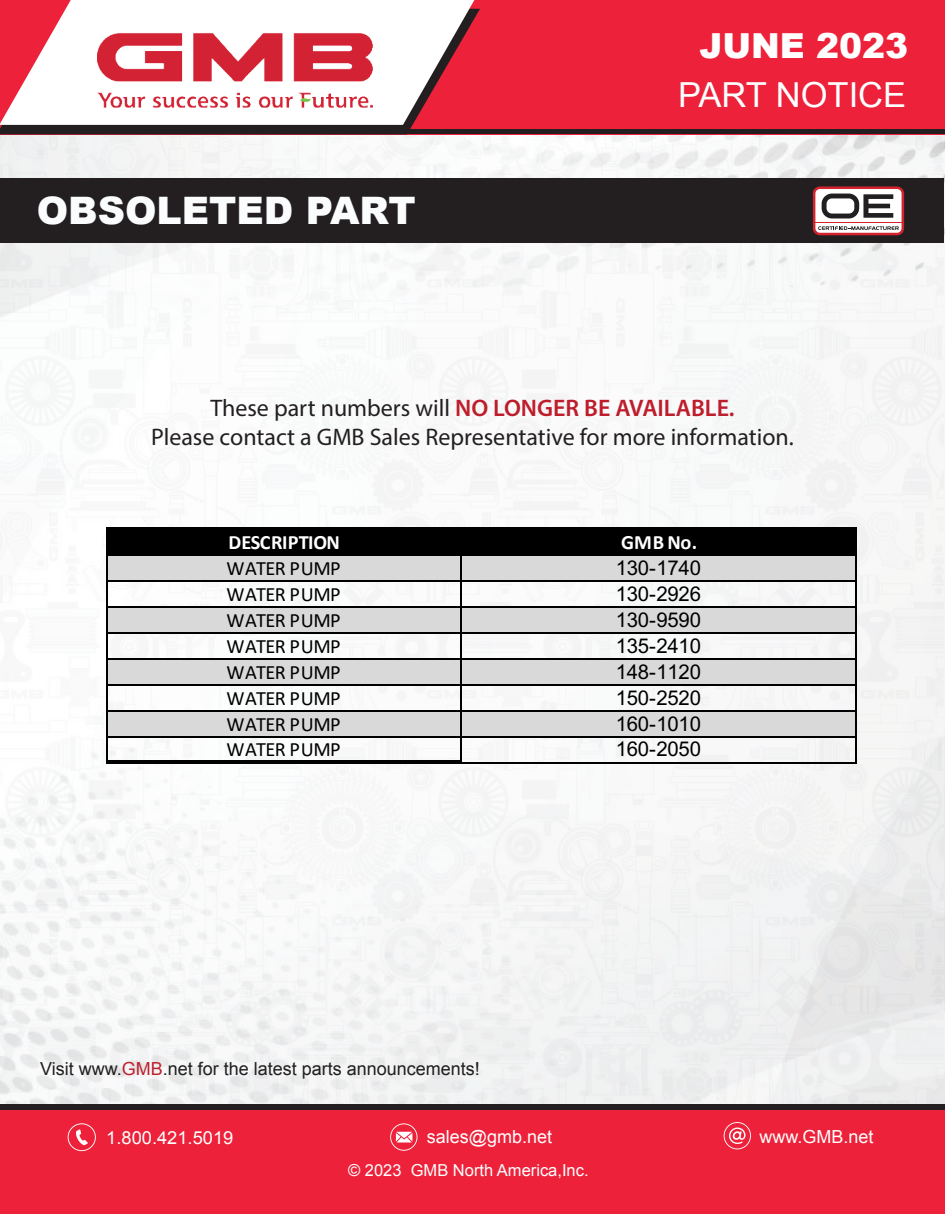
<style>
.page{position:relative;width:945px;height:1215px;background:#fff}
.page>*{position:absolute;margin:0;border:0;box-sizing:border-box;transform-origin:0 0}
.t1{font:900 37.8px "Arial";color:#fbfcfd}
.t2{font:34.5px "Arial";color:#fff}
.t3{font:900 34.5px "Arial";color:#fff}
.t4{font:24px/28.8px "Myriad Pro";color:#231f20;text-align:center}
.t5{font:20.4px "Calibri";color:#000}
.t6{font:20.4px "Arial";color:#000}
.t7{font:700 20.4px "Calibri";color:#fff}
.t8{font:18px "Arial";color:#211f1f}
.t9{font:18px "Arial";color:#fff}
.t10{font:16.5px "Arial";color:#fff}
.s1{font-weight:600;color:#be1d2c}
.s2{color:#be1f2d}
</style>
<div class="page">
<img style="left:0;top:134px;width:944px;height:970px">
<div style="left:0;top:0;width:944px;height:134px;background:#ed2139"></div>
<div style="left:0;top:129px;width:944px;height:5px;background:#231f20"></div>
<div style="left:0;top:1110px;width:944px;height:104px;background:#ed2139"></div>
<div style="left:0;top:1104px;width:944px;height:6px;background:#231f20"></div>
<svg style="left:68px;top:1123px;width:28px;height:28px"></svg>
<svg style="left:0;top:9px;width:480px;height:120px;fill:#231f20"></svg>
<svg style="left:390px;top:1123px;width:28px;height:28px"></svg>
<svg style="left:724px;top:1122px;width:27px;height:27px"></svg>
<svg style="left:0;top:0;width:475px;height:125px;fill:#fff"></svg>
<img style="left:84px;top:25px;width:306px;height:90px">
<div style="left:0;top:179px;width:944px;height:64px;background:#231f20"></div>
<svg style="left:813px;top:186px;width:91px;height:49px"></svg>
<div style="left:108px;top:530px;width:749px;height:26px;background:#000"></div>
<div style="left:108px;top:554px;width:749px;height:28px;background:#d9d9d9"></div>
<div style="left:108px;top:606px;width:749px;height:28px;background:#d9d9d9"></div>
<div style="left:108px;top:658px;width:749px;height:28px;background:#d9d9d9"></div>
<div style="left:108px;top:710px;width:749px;height:28px;background:#d9d9d9"></div>
<hr style="left:106px;top:530px;width:2px;height:23px;background:#000">
<hr style="left:106px;top:553px;width:356px;height:3px;background:#000">
<hr style="left:108px;top:580px;width:352px;height:2px;background:#000">
<hr style="left:108px;top:606px;width:352px;height:2px;background:#000">
<hr style="left:108px;top:632px;width:352px;height:2px;background:#000">
<hr style="left:108px;top:658px;width:352px;height:2px;background:#000">
<hr style="left:108px;top:684px;width:352px;height:2px;background:#000">
<hr style="left:108px;top:710px;width:352px;height:2px;background:#000">
<hr style="left:108px;top:736px;width:352px;height:2px;background:#000">
<hr style="left:106px;top:760px;width:356px;height:4px;background:#000">
<hr style="left:106px;top:556px;width:2px;height:204px;background:#000">
<hr style="left:460px;top:556px;width:2px;height:204px;background:#000">
<hr style="left:855px;top:556px;width:2px;height:208px;background:#000">
<hr style="left:106px;top:527px;width:751px;height:3px;background:#000">
<hr style="left:462px;top:554px;width:395px;height:2px;background:#000">
<hr style="left:462px;top:580px;width:395px;height:2px;background:#000">
<hr style="left:462px;top:606px;width:395px;height:2px;background:#000">
<hr style="left:462px;top:632px;width:395px;height:2px;background:#000">
<hr style="left:462px;top:658px;width:395px;height:2px;background:#000">
<hr style="left:462px;top:684px;width:395px;height:2px;background:#000">
<hr style="left:462px;top:710px;width:395px;height:2px;background:#000">
<hr style="left:462px;top:736px;width:395px;height:2px;background:#000">
<hr style="left:462px;top:762px;width:395px;height:2px;background:#000">
<h1 class="t1" style="left:37px;top:189px;width:381px">OBSOLETED PART</h1>
<h2 class="t3" style="left:699px;top:26px;width:210px">JUNE 2023</h2>
<h2 class="t2" style="left:678px;top:82px;width:230px">PART NOTICE</h2>
<p class="t4" style="left:151px;top:395px;width:644px">These part numbers will <span class="s1">NO LONGER BE AVAILABLE.<br></span>Please contact a GMB Sales Representative for more information.</p>
<p class="t7" style="left:228px;top:528px;width:113px">!"#$%&amp;'(&amp;)*</p>
<p class="t7" style="left:621px;top:528px;width:77px">+,-.*/0</p>
<p class="t5" style="left:227px;top:554px;width:116px">!"#$%&amp;'()'</p>
<p class="t6" style="left:616px;top:554px;width:87px">!"#$!%&amp;#</p>
<p class="t5" style="left:227px;top:580px;width:116px">!"#$%&amp;'()'</p>
<p class="t6" style="left:616px;top:580px;width:87px">!"#$'(')</p>
<p class="t5" style="left:227px;top:606px;width:116px">!"#$%&amp;'()'</p>
<p class="t6" style="left:616px;top:606px;width:87px">!"#$(*(#</p>
<p class="t5" style="left:227px;top:632px;width:116px">!"#$%&amp;'()'</p>
<p class="t6" style="left:616px;top:632px;width:87px">!"*$'&amp;!#</p>
<p class="t5" style="left:227px;top:658px;width:116px">!"#$%&amp;'()'</p>
<p class="t6" style="left:616px;top:657px;width:87px">!&amp;+$!!'#</p>
<p class="t5" style="left:227px;top:684px;width:116px">!"#$%&amp;'()'</p>
<p class="t6" style="left:616px;top:683px;width:87px">!*#$'*'#</p>
<p class="t5" style="left:227px;top:710px;width:116px">!"#$%&amp;'()'</p>
<p class="t6" style="left:616px;top:709px;width:87px">!)#$!#!#</p>
<p class="t5" style="left:227px;top:736px;width:116px">!"#$%&amp;'()'</p>
<p class="t6" style="left:616px;top:735px;width:87px">!)#$'#*#</p>
<p class="t8" style="left:40px;top:1062px;width:441px">Visit www.<span class="s2">GMB</span>.net for the latest parts announcements!</p>
<p class="t9" style="left:106px;top:1131px;width:129px">1.800.421.5019</p>
<p class="t9" style="left:427px;top:1130px;width:127px">sales@gmb.net</p>
<p class="t9" style="left:759px;top:1130px;width:116px">www.GMB.net</p>
<p class="t10" style="left:348px;top:1164px;width:242px">© 2023 GMB North America,Inc.</p>
</div>
